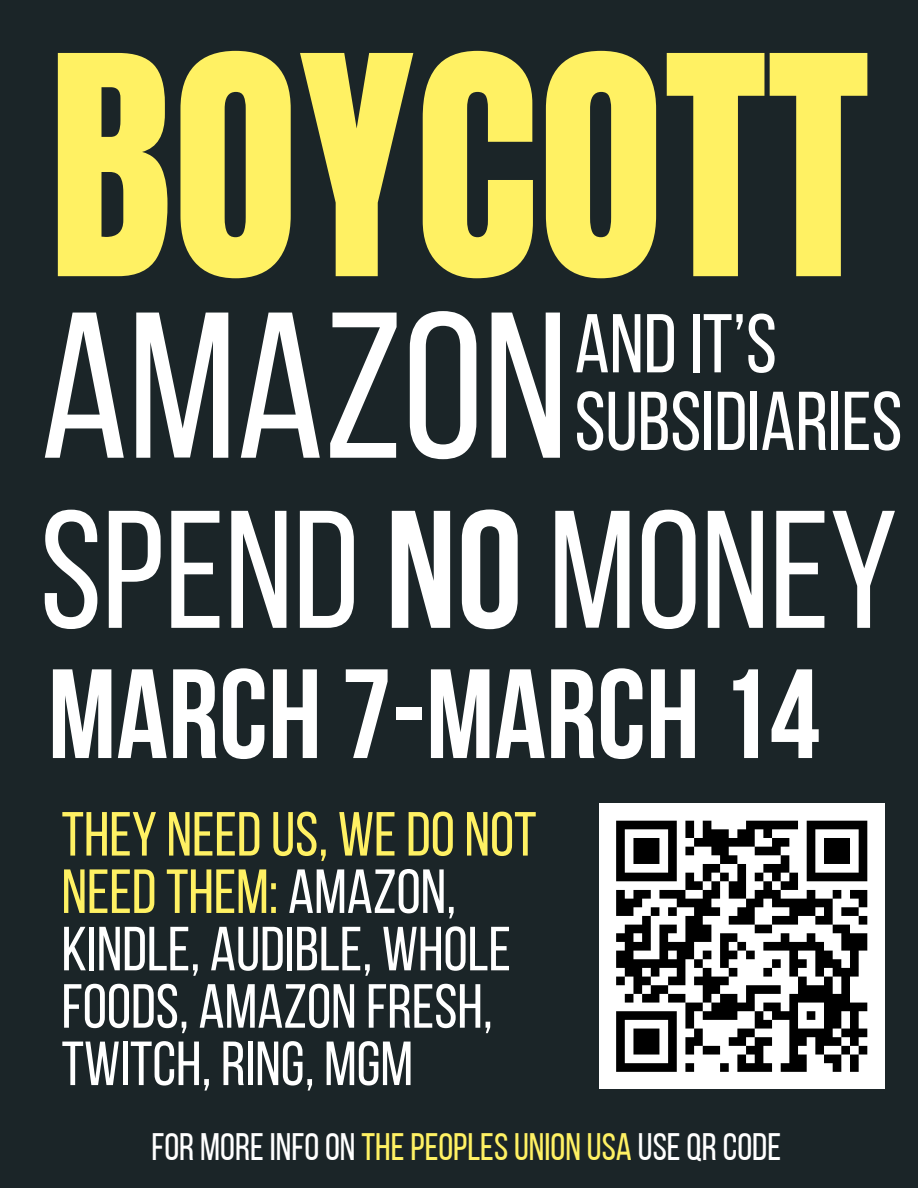
<style>
.page{position:relative;width:918px;height:1188px;background:#1b2528}
.page>*{position:absolute;margin:0;border:0;box-sizing:border-box;transform-origin:0 0}
.t1{font:259.95px "Anton";color:#fff163}
.t2{font:207.45px "Bebas Neue";color:#fff}
.t3{font:167.25px "Bebas Neue";color:#fff}
.t4{font:700 126.75px "Bebas Neue";color:#fff}
.t5{font:83.25px/77.7px "Bebas Neue";color:#fff}
.t6{font:62.25px/57.3px "Bebas Neue";color:#fff}
.t7{font:38.25px "Bebas Neue";color:#fff}
.s1{font-weight:700}
.s2{color:#fff163}
</style>
<div class="page">
<div style="left:599px;top:803px;width:286px;height:286px;background:#fff"></div>
<svg style="left:616px;top:820px;width:252px;height:252px"></svg>
<h1 class="t1" style="left:48px;top:-20px;width:824px">BOYCOTT</h1>
<h2 class="t2" style="left:41px;top:302px;width:529px">AMAZON</h2>
<h3 class="t5" style="left:575px;top:313px;width:329px">ANDIT’S<br>SUBSIDIARIES</h3>
<h5 class="t3" style="left:40px;top:502px;width:859px">SPEND <span class="s1">NO</span> MONEY</h5>
<h4 class="t4" style="left:48px;top:663px;width:774px">MARCH 7-MARCH 14</h4>
<h6 class="t6" style="left:62px;top:811px;width:476px"><span class="s2">THEY NEEDUS, WEDO NOT<br>NEEDTHEM:</span> AMAZON,<br>KINDLE, AUDIBLE, WHOLE<br>FOODS, AMAZON FRESH,<br>TWITCH, RING, MGM</h6>
<p class="t7" style="left:151px;top:1132px;width:631px">FOR MOREINFOON <span class="s2">THEPEOPLESUNION USA</span> USE QRCODE</p>
</div>
